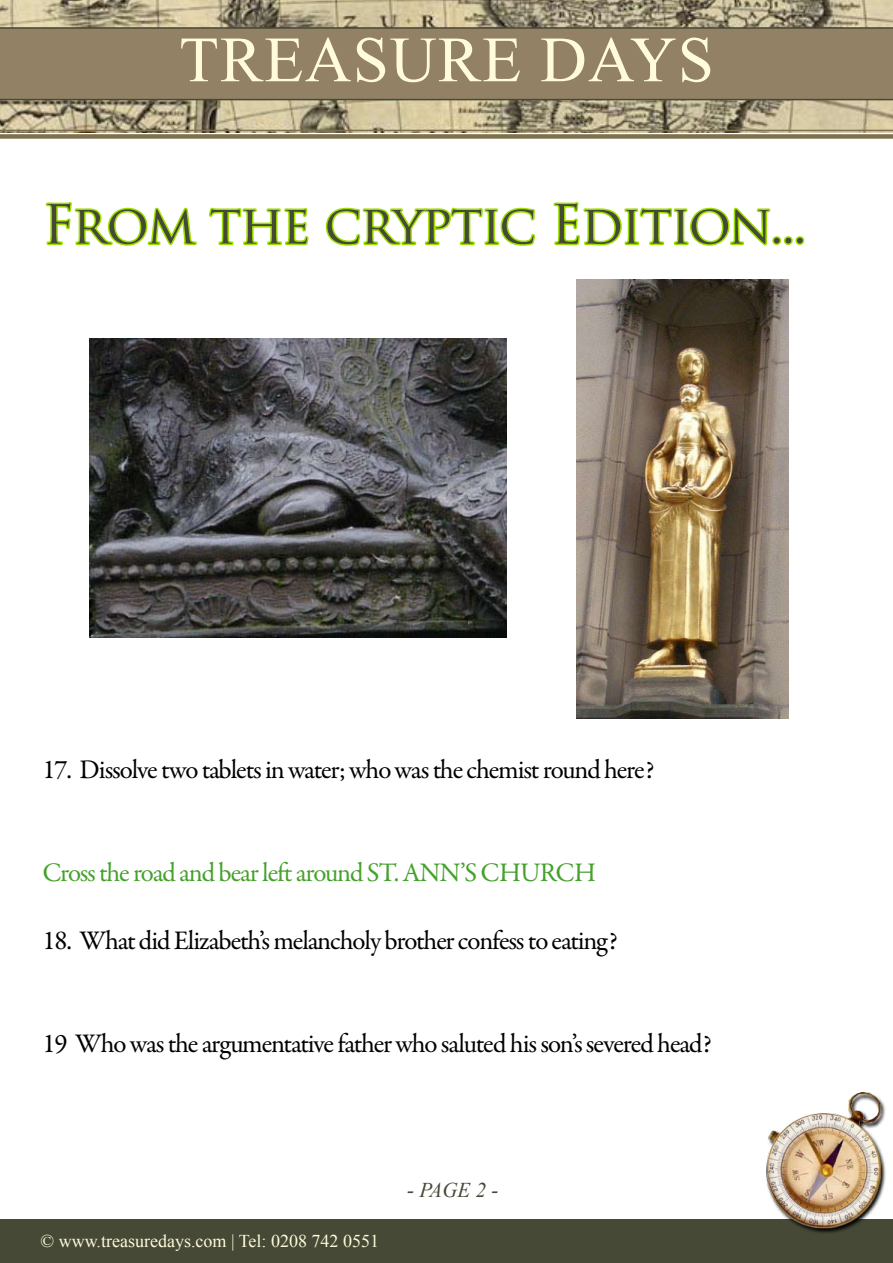
<style>
.page{position:relative;width:893px;height:1263px;background:#fff}
.page>*{position:absolute;margin:0;border:0;box-sizing:border-box;transform-origin:0 0}
.t1{font:64.5px "Times New Roman";letter-spacing:.02em;color:#fffbdb}
.t2{font:52.5px "Trajan Pro";letter-spacing:-.03em;color:#454935}
.t3{font:27px "Garamond Premr Pro";letter-spacing:-.04em;color:#000}
.t4{font:27px "Garamond Premr Pro";letter-spacing:-.04em;color:#45a12b}
.t5{font:italic 21px "Times New Roman";color:#454935}
.t6{font:18px "Times New Roman";color:#fffbdb}
</style>
<div class="page">
<div style="left:0;top:1219px;width:893px;height:44px;background:#454935"></div>
<img style="left:0;top:0;width:893px;height:133px">
<div style="left:0;top:27px;width:893px;height:73px;background:#938165"></div>
<hr style="left:0;top:130px;width:893px;height:1px;background:#7e714f">
<div style="left:0;top:134px;width:893px;height:5px;background:#7e714f"></div>
<img style="left:766px;top:1092px;width:120px;height:141px">
<svg style="left:45px;top:202px;width:152px;height:44px"></svg>
<svg style="left:207px;top:66px;width:103px;height:180px"></svg>
<svg style="left:325px;top:207px;width:210px;height:39px"></svg>
<svg style="left:552px;top:98px;width:220px;height:148px"></svg>
<div style="left:772px;top:236px;width:9px;height:9px;border:3px solid #9ddf00;border-radius:50%"></div>
<div style="left:784px;top:236px;width:9px;height:9px;border:3px solid #9ddf00;border-radius:50%"></div>
<div style="left:795px;top:236px;width:9px;height:9px;border:3px solid #9ddf00;border-radius:50%"></div>
<img style="left:89px;top:339px;width:417px;height:299px">
<img style="left:576px;top:279px;width:212px;height:440px">
<h1 class="t1" style="left:179px;top:16px;width:536px">TREASURE DAYS</h1>
<h2 class="t2" style="left:43px;top:191px;width:765px">From the cryptic Edition...</h2>
<p class="t3" style="left:43px;top:753px;width:613px">17. Dissolve two tablets in water; who was the chemist round here?</p>
<p class="t4" style="left:43px;top:856px;width:555px">Cross the road and bear left around ST. ANN’S CHURCH</p>
<p class="t3" style="left:43px;top:924px;width:577px">18. What did Elizabeth’s melancholy brother confess to eating?</p>
<p class="t3" style="left:43px;top:1027px;width:671px">19 Who was the argumentative father who saluted his son’s severed head?</p>
<p class="t6" style="left:41px;top:1229px;width:340px">© www.treasuredays.com | Tel: 0208 742 0551</p>
<p class="t5" style="left:407px;top:1175px;width:93px">- PAGE 2 -</p>
</div>
